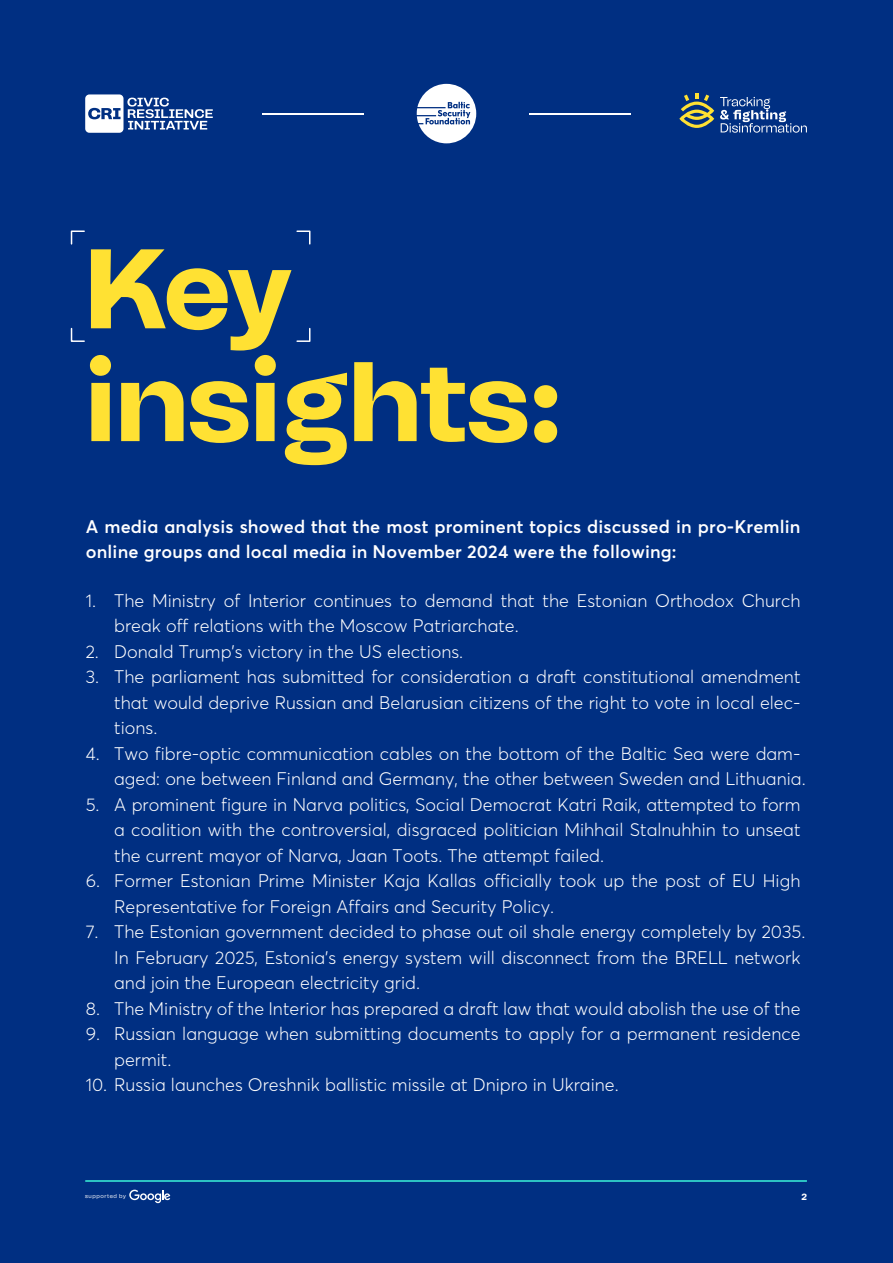
<style>
.page{position:relative;width:893px;height:1263px;background:#002f82}
.page>*{position:absolute;margin:0;border:0;box-sizing:border-box;transform-origin:0 0}
.t1{font:800 112.8px/112.8px "Tomato Grotesk";color:#ffe133}
.t2{font:300 18px/25.5px "Averta";color:#fff}
.t3{font:600 18px/25.5px "Averta";letter-spacing:.01em;color:#fff}
.t4{font:800 9px "Tomato Grotesk";color:#fff}
.t5{font:5.7px "Tomato Grotesk";letter-spacing:.1em;color:#fff}
</style>
<div class="page">
<svg style="left:85px;top:94px;width:128px;height:39px"></svg>
<svg style="left:417px;top:84px;width:59px;height:59px"></svg>
<hr style="left:262px;top:113px;width:102px;height:1px;background:#fff">
<hr style="left:529px;top:113px;width:102px;height:1px;background:#fff">
<svg style="left:720px;top:97px;width:87px;height:36px"></svg>
<svg style="left:679px;top:93px;width:35px;height:35px"></svg>
<hr style="left:85px;top:1180px;width:722px;height:2px;background:#3bf4d9">
<svg style="left:129px;top:1190px;width:41px;height:13px"></svg>
<svg style="left:296px;top:230px;width:15px;height:15px"></svg>
<svg style="left:296px;top:327px;width:15px;height:15px"></svg>
<svg style="left:70px;top:230px;width:15px;height:15px"></svg>
<svg style="left:70px;top:327px;width:15px;height:15px"></svg>
<h1 class="t1" style="left:85px;top:234px;width:477px">Key insights:</h1>
<p class="t3" style="left:86px;top:514px;width:716px">A media analysis showed that the most prominent topics discussed in pro-Kremlin online groups and local media in November 2024 were the following:</p>
<p class="t2" style="left:114px;top:587px;width:693px">The Ministry of Interior continues to demand that the Estonian Orthodox Church break off relations with the Moscow Patriarchate.<br>Donald Trump's victory in the US elections.<br>The parliament has submitted for consideration a draft constitutional amendment that would deprive Russian and Belarusian citizens of the right to vote in local elec&shy;tions.<br>Two fibre-optic communication cables on the bottom of the Baltic Sea were dam&shy;aged: one between Finland and Germany, the other between Sweden and Lithuania.<br>A prominent figure in Narva politics, Social Democrat Katri Raik, attempted to form a coalition with the controversial, disgraced politician Mihhail Stalnuhhin to unseat the current mayor of Narva, Jaan Toots. The attempt failed.<br>Former Estonian Prime Minister Kaja Kallas officially took up the post of EU High Representative for Foreign Affairs and Security Policy.<br>The Estonian government decided to phase out oil shale energy completely by 2035.<br>In February 2025, Estonia's energy system will disconnect from the BRELL network and join the European electricity grid.<br>The Ministry of the Interior has prepared a draft law that would abolish the use of the Russian language when submitting documents to apply for a permanent residence permit.</p>
<p class="t2" style="left:86px;top:1072px;width:534px">10. Russia launches Oreshnik ballistic missile at Dnipro in Ukraine.</p>
<p class="t2" style="left:86px;top:587px;width:12px">1.</p>
<p class="t2" style="left:86px;top:638px;width:15px">2.<br>3.</p>
<p class="t2" style="left:86px;top:740px;width:15px">4.</p>
<p class="t2" style="left:86px;top:791px;width:15px">5.</p>
<p class="t2" style="left:86px;top:868px;width:16px">6.</p>
<p class="t2" style="left:86px;top:919px;width:14px">7.</p>
<p class="t2" style="left:86px;top:995px;width:16px">8.<br>9.</p>
<p class="t5" style="left:85px;top:1192px;width:42px">supported by</p>
<p class="t4" style="left:801px;top:1191px;width:7px">2</p>
</div>
